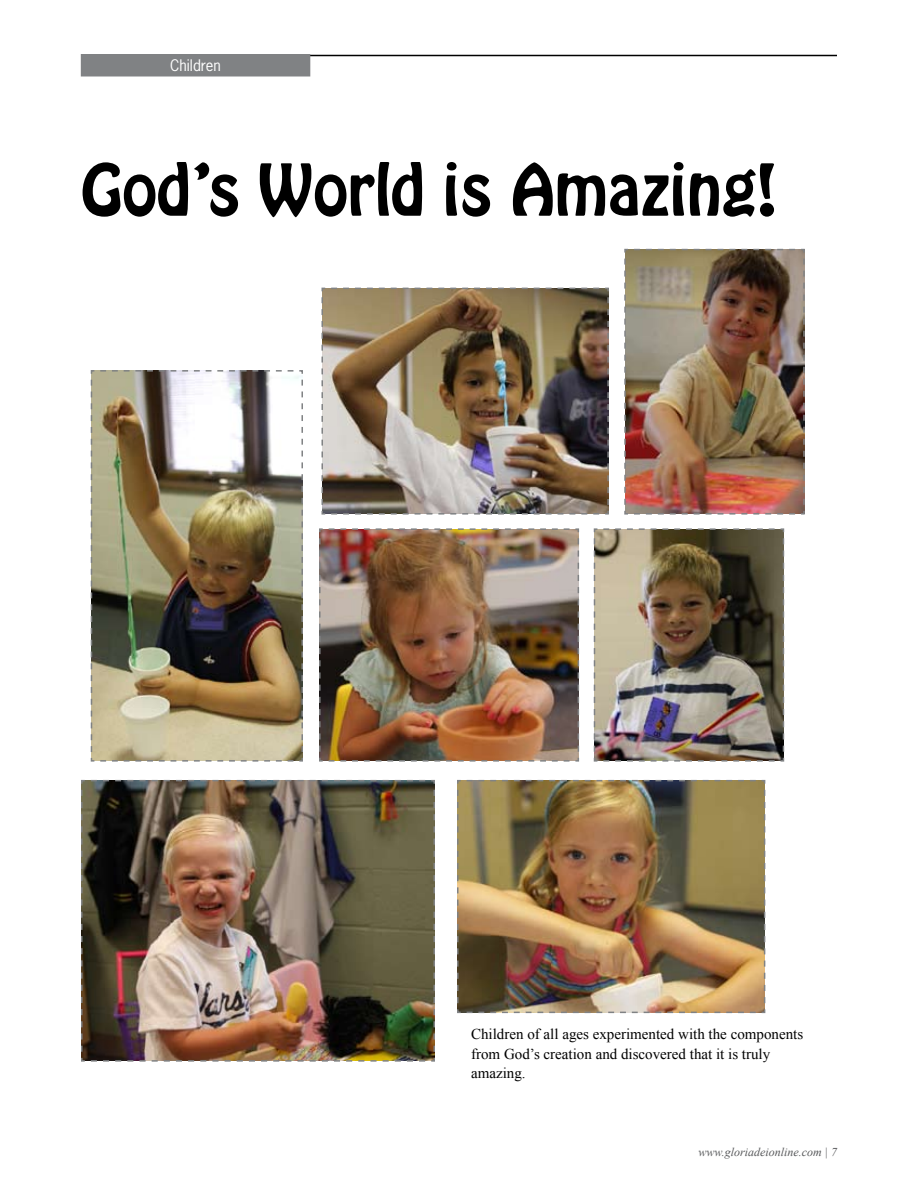
<style>
.page{position:relative;width:918px;height:1188px;background:#fff}
.page>*{position:absolute;margin:0;border:0;box-sizing:border-box;transform-origin:0 0}
.t1{font:63px "Hobo Std";color:#000}
.t2{font:15px/19.5px "Times New Roman";color:#000}
.t3{font:15px "News Gothic Std";color:#fff}
.t4{font:italic 12px "Times New Roman";color:#58595b}
</style>
<div class="page">
<hr style="left:94px;top:55px;width:743px;height:1px;background:#000">
<div style="left:82px;top:55px;width:228px;height:21px;background:#808284"></div>
<div style="left:81px;top:54px;width:229px;height:22px;border:2px solid #808284"></div>
<img style="left:90px;top:370px;width:213px;height:392px">
<img style="left:624px;top:248px;width:181px;height:267px">
<img style="left:321px;top:287px;width:288px;height:228px">
<img style="left:319px;top:528px;width:261px;height:234px">
<img style="left:81px;top:779px;width:354px;height:283px">
<img style="left:457px;top:779px;width:309px;height:235px">
<img style="left:593px;top:528px;width:192px;height:234px">
<p class="t3" style="left:170px;top:56px;width:52px">Children</p>
<h1 class="t1" style="left:81px;top:146px;width:698px">God’s World is Amazing!</h1>
<p class="t2" style="left:471px;top:1024px;width:334px">Children of all ages experimented with the components from God’s creation and discovered that it is truly amazing.</p>
<p class="t4" style="left:699px;top:1144px;width:131px">www.gloriadeionline.com |</p>
</div>
